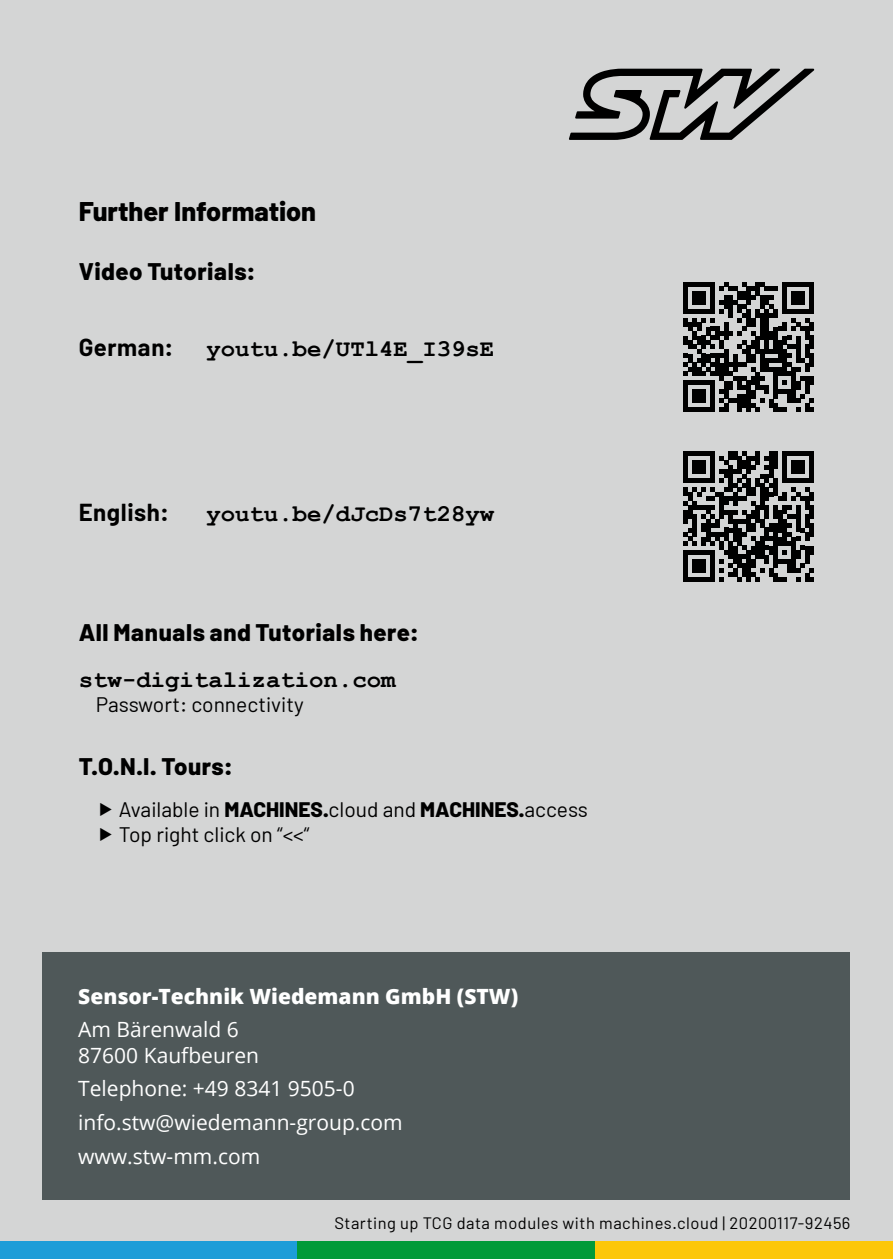
<style>
.page{position:relative;width:893px;height:1259px;background:#fff}
.page>*{position:absolute;margin:0;border:0;box-sizing:border-box;transform-origin:0 0}
.t1{font:800 27px "Barlow";color:#000}
.t2{font:700 24px "Courier New";color:#000}
.t3{font:800 24px "Barlow";letter-spacing:.025em;color:#000}
.t4{font:700 24px "Barlow";letter-spacing:.025em;color:#000}
.t5{font:21px/33.6px "Open Sans";color:#fff}
.t6{font:21px/25.2px "Barlow";color:#000}
.t7{font:800 21px "Open Sans";color:#fff}
.t8{font:16.5px "Barlow";letter-spacing:.03em;color:#000}
.s1{font-weight:800}
</style>
<div class="page">
<div style="left:0;top:0;width:893px;height:1250px;background:#d4d5d5"></div>
<div style="left:0;top:1242px;width:298px;height:17px;background:#1d9dd8"></div>
<div style="left:298px;top:1242px;width:297px;height:17px;background:#019a39"></div>
<div style="left:595px;top:1242px;width:298px;height:17px;background:#fcc709"></div>
<svg style="left:569px;top:69px;width:245px;height:71px"></svg>
<div style="left:43px;top:952px;width:807px;height:247px;background:#4f5859"></div>
<svg style="left:683px;top:282px;width:131px;height:130px"></svg>
<svg style="left:683px;top:451px;width:131px;height:131px"></svg>
<p class="t1" style="left:79px;top:195px;width:239px">Further Information</p>
<p class="t3" style="left:79px;top:256px;width:178px">Video Tutorials:</p>
<p class="t4" style="left:79px;top:332px;width:96px">German:</p>
<p class="t2" style="left:206px;top:334px;width:290px">youtu.be/UTl4E_I39sE</p>
<p class="t4" style="left:79px;top:498px;width:92px">English:</p>
<p class="t2" style="left:206px;top:499px;width:290px">youtu.be/dJcDs7t28yw</p>
<p class="t3" style="left:79px;top:617px;width:342px">All Manuals and Tutorials here:</p>
<p class="t2" style="left:79px;top:664px;width:318px">stw-digitalization.com</p>
<p class="t6" style="left:96px;top:691px;width:209px">Passwort: connectivity</p>
<p class="t3" style="left:79px;top:751px;width:156px">T.O.N.I. Tours:</p>
<p class="t6" style="left:119px;top:796px;width:471px">Available in <span class="s1">MACHINES.</span>cloud and <span class="s1">MACHINES.</span>access<br>Top right click on “&lt;&lt;“</p>
<p class="t7" style="left:78px;top:980px;width:442px">Sensor-Technik Wiedemann GmbH (STW)</p>
<p class="t5" style="left:78px;top:1016px;width:182px;line-height:25.2px">Am Bärenwald 6<br>87600 Kaufbeuren</p>
<p class="t5" style="left:78px;top:1071px;width:326px">Telephone: +49 8341 9505-0 info.stw@wiedemann-group.com www.stw-mm.com</p>
<p class="t8" style="left:334px;top:1212px;width:518px">Starting up TCG data modules with machines.cloud | 20200117-92456</p>
</div>
